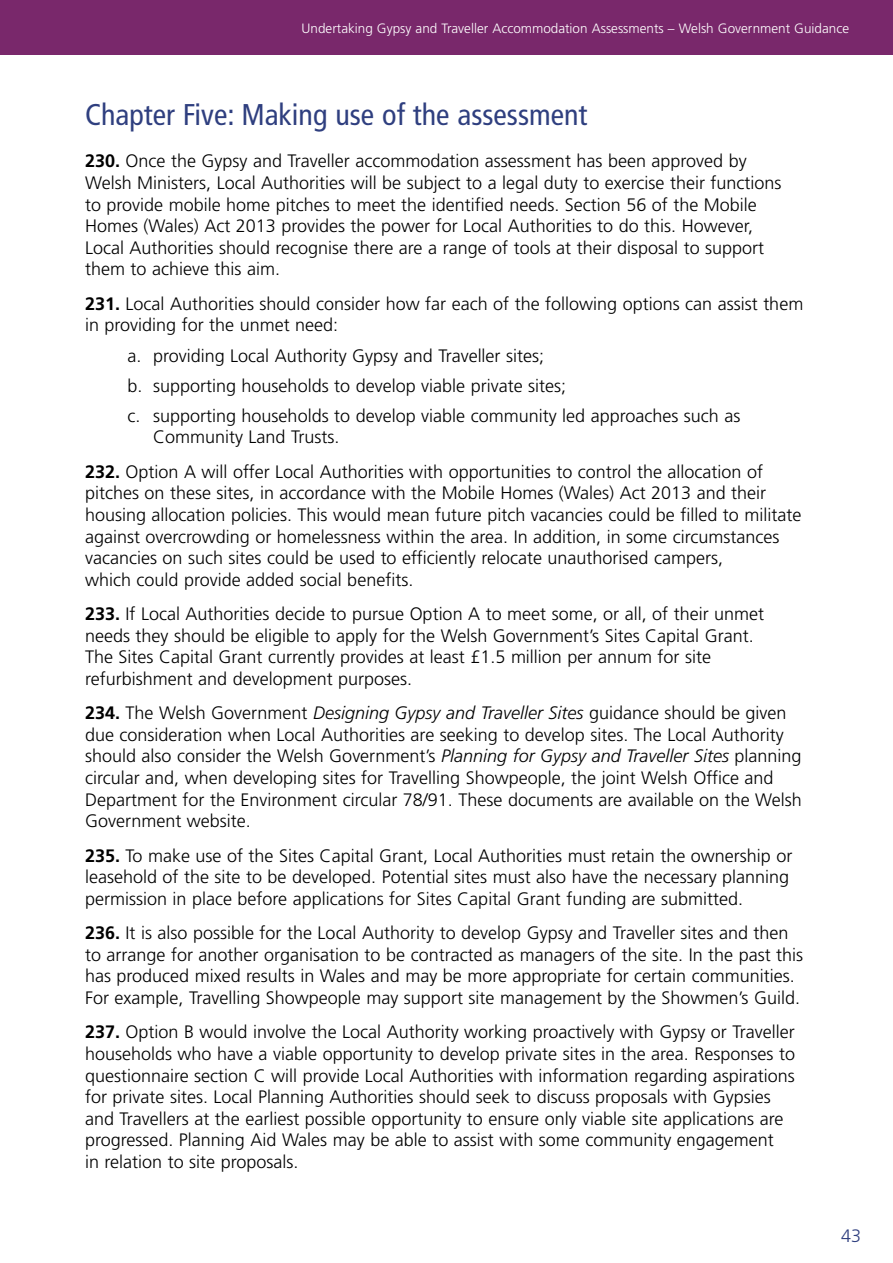
<style>
.page{position:relative;width:893px;height:1263px;background:#fff}
.page>*{position:absolute;margin:0;border:0;box-sizing:border-box;transform-origin:0 0}
.Heading{font:condensed 30px "Frutiger LT Std";color:#2f3f7f}
.Body_text{font:300 18px/21.6px "Frutiger LT Std";color:#000}
.body_text_b4_bullet{font:300 18px/21.6px "Frutiger LT Std";color:#000}
.indented_numbered_pa{font:300 18px "Frutiger LT Std";color:#000}
.last_indented_number{font:300 18px/21.6px "Frutiger LT Std";color:#000}
.t1{font:300 18px "Frutiger LT Std";color:#2f3f7f}
.t2{font:300 13.5px "Frutiger LT Std";color:#fff}
.s1{font-weight:700}
.s2{font-style:italic}
</style>
<div class="page">
<div style="left:0;top:0;width:893px;height:55px;background:#79286b"></div>
<p class="t2" style="left:302px;top:21px;width:549px">Undertaking Gypsy and Traveller Accommodation Assessments – Welsh Government Guidance</p>
<p class="Heading" style="left:85px;top:97px;width:504px">Chapter Five: Making use of the assessment</p>
<p class="Body_text" style="left:85px;top:151px;width:698px"><span class="s1">230.</span> Once the Gypsy and Traveller accommodation assessment has been approved by Welsh Ministers, Local Authorities will be subject to a legal duty to exercise their functions to provide mobile home pitches to meet the identified needs. Section 56 of the Mobile Homes (Wales) Act 2013 provides the power for Local Authorities to do this. However, Local Authorities should recognise there are a range of tools at their disposal to support them to achieve this aim.</p>
<p class="body_text_b4_bullet" style="left:85px;top:293px;width:720px"><span class="s1">231.</span> Local Authorities should consider how far each of the following options can assist them in providing for the unmet need:</p>
<p class="indented_numbered_pa" style="left:128px;top:345px;width:418px">a. providing Local Authority Gypsy and Traveller sites;</p>
<p class="indented_numbered_pa" style="left:128px;top:375px;width:440px">b. supporting households to develop viable private sites;</p>
<p class="last_indented_number" style="left:153px;top:405px;width:589px;text-indent:-26px">c. supporting households to develop viable community led approaches such as<br>Community Land Trusts.</p>
<p class="Body_text" style="left:85px;top:461px;width:718px"><span class="s1">232.</span> Option A will offer Local Authorities with opportunities to control the allocation of pitches on these sites, in accordance with the Mobile Homes (Wales) Act 2013 and their housing allocation policies. This would mean future pitch vacancies could be filled to militate against overcrowding or homelessness within the area. In addition, in some circumstances vacancies on such sites could be used to efficiently relocate unauthorised campers,<br>which could provide added social benefits.</p>
<p class="Body_text" style="left:85px;top:603px;width:681px"><span class="s1">233.</span> If Local Authorities decide to pursue Option A to meet some, or all, of their unmet needs they should be eligible to apply for the Welsh Government’s Sites Capital Grant.<br>The Sites Capital Grant currently provides at least £1.5 million per annum for site refurbishment and development purposes.</p>
<p class="Body_text" style="left:85px;top:702px;width:718px"><span class="s1">234.</span> The Welsh Government <span class="s2">Designing Gypsy and Traveller Sites</span> guidance should be given due consideration when Local Authorities are seeking to develop sites. The Local Authority should also consider the Welsh Government’s <span class="s2">Planning for Gypsy and Traveller Sites</span> planning circular and, when developing sites for Travelling Showpeople, the joint Welsh Office and Department for the Environment circular 78/91. These documents are available on the Welsh Government website.</p>
<p class="Body_text" style="left:85px;top:845px;width:709px"><span class="s1">235.</span> To make use of the Sites Capital Grant, Local Authorities must retain the ownership or leasehold of the site to be developed. Potential sites must also have the necessary planning permission in place before applications for Sites Capital Grant funding are submitted.</p>
<p class="Body_text" style="left:85px;top:922px;width:720px"><span class="s1">236.</span> It is also possible for the Local Authority to develop Gypsy and Traveller sites and then to arrange for another organisation to be contracted as managers of the site. In the past this has produced mixed results in Wales and may be more appropriate for certain communities.<br>For example, Travelling Showpeople may support site management by the Showmen’s Guild.</p>
<p class="Body_text" style="left:85px;top:1021px;width:711px"><span class="s1">237.</span> Option B would involve the Local Authority working proactively with Gypsy or Traveller households who have a viable opportunity to develop private sites in the area. Responses to questionnaire section C will provide Local Authorities with information regarding aspirations for private sites. Local Planning Authorities should seek to discuss proposals with Gypsies and Travellers at the earliest possible opportunity to ensure only viable site applications are progressed. Planning Aid Wales may be able to assist with some community engagement<br>in relation to site proposals.</p>
<p class="t1" style="left:841px;top:1226px;width:22px">43</p>
</div>
